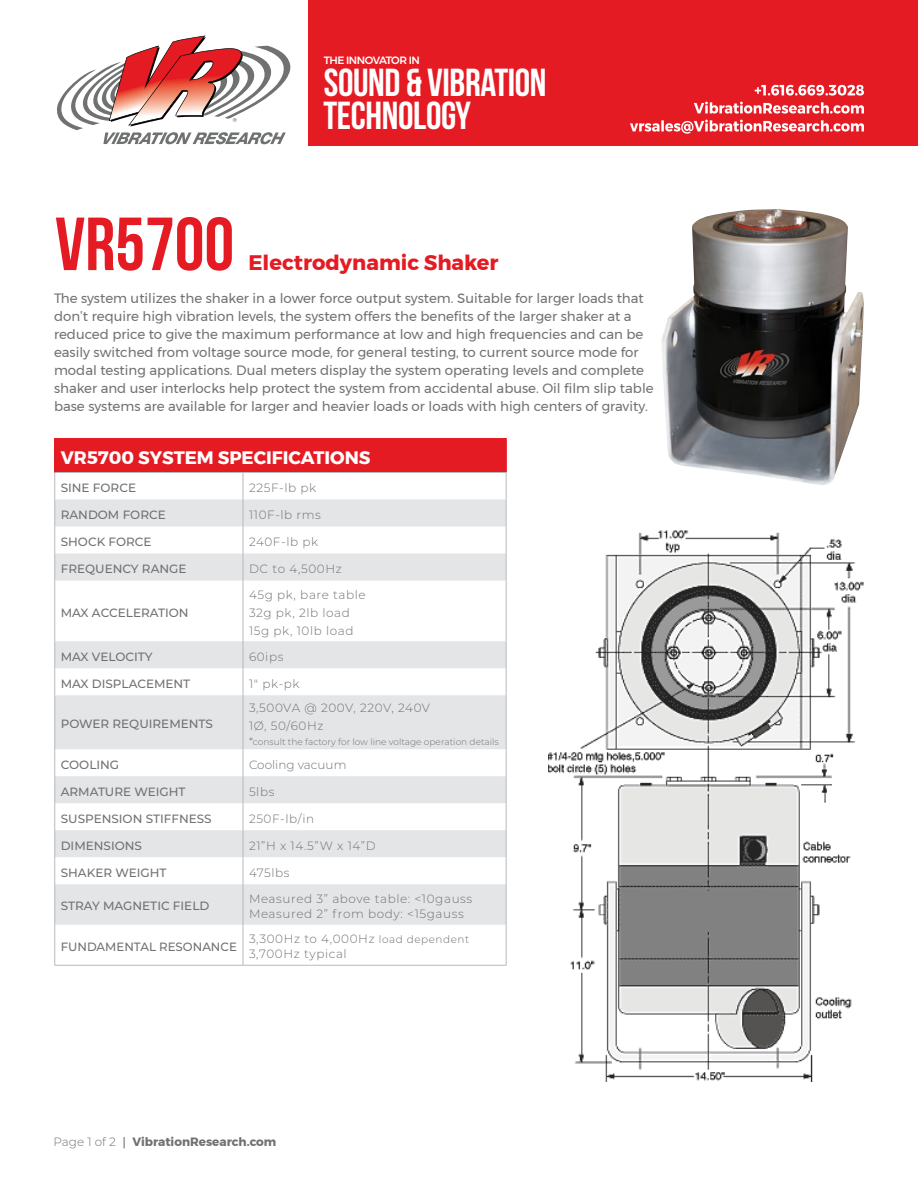
<style>
.page{position:relative;width:918px;height:1188px;background:#fff}
.page>*{position:absolute;margin:0;border:0;box-sizing:border-box;transform-origin:0 0}
.t1{font:75px "Bebas Neue";color:#e51b23}
.t2{font:39px/33px "Bebas Neue";letter-spacing:-.01em;color:#fff}
.t3{font:700 21px "Montserrat";color:#e51b23}
.t4{font:700 18px "Montserrat";color:#fff}
.t5{font:13.5px/18px "Montserrat";color:#707272}
.t6{font:300 12px/18px "Montserrat";letter-spacing:.05em;color:#707272}
.t7{font:500 12px "Montserrat";color:#707272}
.t8{font:700 12px "Montserrat";color:#707272}
.t9{font:300 12px "Montserrat";color:#707272}
.t10{font:500 10.65px "Montserrat";letter-spacing:-.045em;color:#fff}
.t11{font:300 9px "Montserrat";color:#707272}
.s1{font-size:10.5px}
.s2{font-weight:300}
.s3{font-weight:500}
</style>
<div class="page">
<img style="left:662px;top:209px;width:202px;height:276px">
<div style="left:55px;top:439px;width:451px;height:33px;background:#e51b23"></div>
<svg style="left:55px;top:500px;width:451px;height:425px;fill:#e4e5e6"></svg>
<hr style="left:54px;top:472px;width:189px;height:1px;background:#b6b9be">
<hr style="left:243px;top:472px;width:264px;height:1px;background:#b6b9be">
<hr style="left:54px;top:965px;width:189px;height:1px;background:#b6b9be">
<hr style="left:243px;top:965px;width:264px;height:1px;background:#b6b9be">
<svg style="left:54px;top:473px;width:1px;height:107px"></svg>
<svg style="left:243px;top:473px;width:1px;height:107px"></svg>
<svg style="left:506px;top:473px;width:1px;height:107px"></svg>
<hr style="left:54px;top:580px;width:1px;height:61px;background:#b6b9be">
<hr style="left:243px;top:580px;width:1px;height:61px;background:#b6b9be">
<hr style="left:506px;top:580px;width:1px;height:61px;background:#b6b9be">
<svg style="left:54px;top:641px;width:1px;height:54px"></svg>
<svg style="left:243px;top:641px;width:1px;height:54px"></svg>
<svg style="left:506px;top:641px;width:1px;height:54px"></svg>
<hr style="left:54px;top:695px;width:1px;height:54px;background:#b6b9be">
<hr style="left:243px;top:695px;width:1px;height:54px;background:#b6b9be">
<hr style="left:506px;top:695px;width:1px;height:54px;background:#b6b9be">
<svg style="left:54px;top:749px;width:1px;height:135px"></svg>
<svg style="left:243px;top:749px;width:1px;height:135px"></svg>
<svg style="left:506px;top:749px;width:1px;height:135px"></svg>
<hr style="left:54px;top:884px;width:1px;height:41px;background:#b6b9be">
<hr style="left:243px;top:884px;width:1px;height:41px;background:#b6b9be">
<hr style="left:506px;top:884px;width:1px;height:41px;background:#b6b9be">
<hr style="left:54px;top:925px;width:1px;height:40px;background:#b6b9be">
<hr style="left:243px;top:925px;width:1px;height:40px;background:#b6b9be">
<hr style="left:506px;top:925px;width:1px;height:40px;background:#b6b9be">
<hr style="left:54px;top:438px;width:189px;height:2px;background:#e51b23">
<hr style="left:54px;top:440px;width:2px;height:32px;background:#e51b23">
<hr style="left:243px;top:438px;width:264px;height:2px;background:#e51b23">
<hr style="left:505px;top:440px;width:2px;height:32px;background:#e51b23">
<div style="left:308px;top:0;width:610px;height:146px;background:#e51b23"></div>
<svg style="left:755px;top:85px;width:109px;height:11px"></svg>
<svg style="left:694px;top:102px;width:170px;height:12px"></svg>
<svg style="left:630px;top:120px;width:234px;height:14px"></svg>
<img style="left:549px;top:530px;width:315px;height:551px">
<div style="left:662px;top:891px;width:99px;height:41px;background:#818182"></div>
<svg style="left:57px;top:36px;width:234px;height:108px"></svg>
<p class="t10" style="left:324px;top:52px;width:97px">THE INNOVATOR IN</p>
<h2 class="t2" style="left:323px;top:65px;width:225px">SOUND &amp; VIBRATION<br>TECHNOLOGY</h2>
<h1 class="t1" style="left:55px;top:203px;width:181px">VR5700</h1>
<h3 class="t3" style="left:248px;top:246px;width:252px">Electrodynamic Shaker</h3>
<p class="t5" style="left:54px;top:289px;width:601px">The system utilizes the shaker in a lower force output system. Suitable for larger loads that don’t require high vibration levels, the system offers the benefits of the larger shaker at a reduced price to give the maximum performance at low and high frequencies and can be easily switched from voltage source mode, for general testing, to current source mode for modal testing applications. Dual meters display the system operating levels and complete shaker and user interlocks help protect the system from accidental abuse. Oil film slip table base systems are available for larger and heavier loads or loads with high centers of gravity.</p>
<h3 class="t4" style="left:61px;top:444px;width:311px">VR5700 SYSTEM SPECIFICATIONS</h3>
<p class="t7" style="left:61px;top:479px;width:77px">SINE FORCE</p>
<p class="t6" style="left:249px;top:478px;width:69px">225F-lb pk</p>
<p class="t7" style="left:61px;top:506px;width:107px">RANDOM FORCE</p>
<p class="t6" style="left:249px;top:505px;width:74px">110F-lb rms</p>
<p class="t7" style="left:61px;top:533px;width:92px">SHOCK FORCE</p>
<p class="t6" style="left:249px;top:532px;width:71px">240F-lb pk</p>
<p class="t7" style="left:61px;top:560px;width:127px">FREQUENCY RANGE</p>
<p class="t6" style="left:249px;top:559px;width:94px">DC to 4,500Hz</p>
<p class="t7" style="left:61px;top:604px;width:129px">MAX ACCELERATION</p>
<p class="t6" style="left:249px;top:585px;width:118px">45g pk, bare table<br>32g pk, 2lb load<br>15g pk, 10lb load</p>
<p class="t7" style="left:61px;top:648px;width:93px">MAX VELOCITY</p>
<p class="t6" style="left:249px;top:647px;width:36px">60ips</p>
<p class="t7" style="left:61px;top:675px;width:131px">MAX DISPLACEMENT</p>
<p class="t6" style="left:249px;top:674px;width:52px">1" pk-pk</p>
<p class="t7" style="left:61px;top:715px;width:154px">POWER REQUIREMENTS</p>
<p class="t6" style="left:249px;top:698px;width:183px">3,500VA @ 200V, 220V, 240V<br>1Ø, 50/60Hz</p>
<p class="t11" style="left:249px;top:735px;width:251px"><span class="s1">*</span>consult the factory for low line voltage operation details</p>
<p class="t7" style="left:61px;top:756px;width:60px">COOLING</p>
<p class="t9" style="left:249px;top:756px;width:99px">Cooling vacuum</p>
<p class="t7" style="left:61px;top:783px;width:126px">ARMATURE WEIGHT</p>
<p class="t6" style="left:249px;top:782px;width:27px">5lbs</p>
<p class="t7" style="left:61px;top:810px;width:152px">SUSPENSION STIFFNESS</p>
<p class="t6" style="left:249px;top:809px;width:67px">250F-lb/in</p>
<p class="t7" style="left:61px;top:837px;width:83px">DIMENSIONS</p>
<p class="t6" style="left:249px;top:836px;width:128px">21”H x 14.5”W x 14”D</p>
<p class="t7" style="left:61px;top:864px;width:107px">SHAKER WEIGHT</p>
<p class="t6" style="left:249px;top:863px;width:42px">475lbs</p>
<p class="t7" style="left:61px;top:898px;width:150px">STRAY MAGNETIC FIELD</p>
<p class="t6" style="left:249px;top:891px;width:225px;line-height:15px">Measured 3” above table: &lt;10gauss<br>Measured 2” from body: &lt;15gauss</p>
<p class="t7" style="left:61px;top:938px;width:178px">FUNDAMENTAL RESONANCE</p>
<p class="t6" style="left:249px;top:931px;width:222px;line-height:15px">3,300Hz to 4,000Hz <span class="s1">load dependent<br></span>3,700Hz typical</p>
<p class="t8" style="left:54px;top:1132px;width:224px"><span class="s2">Page 1 of 2</span> <span class="s3">|</span> VibrationResearch.com</p>
</div>
